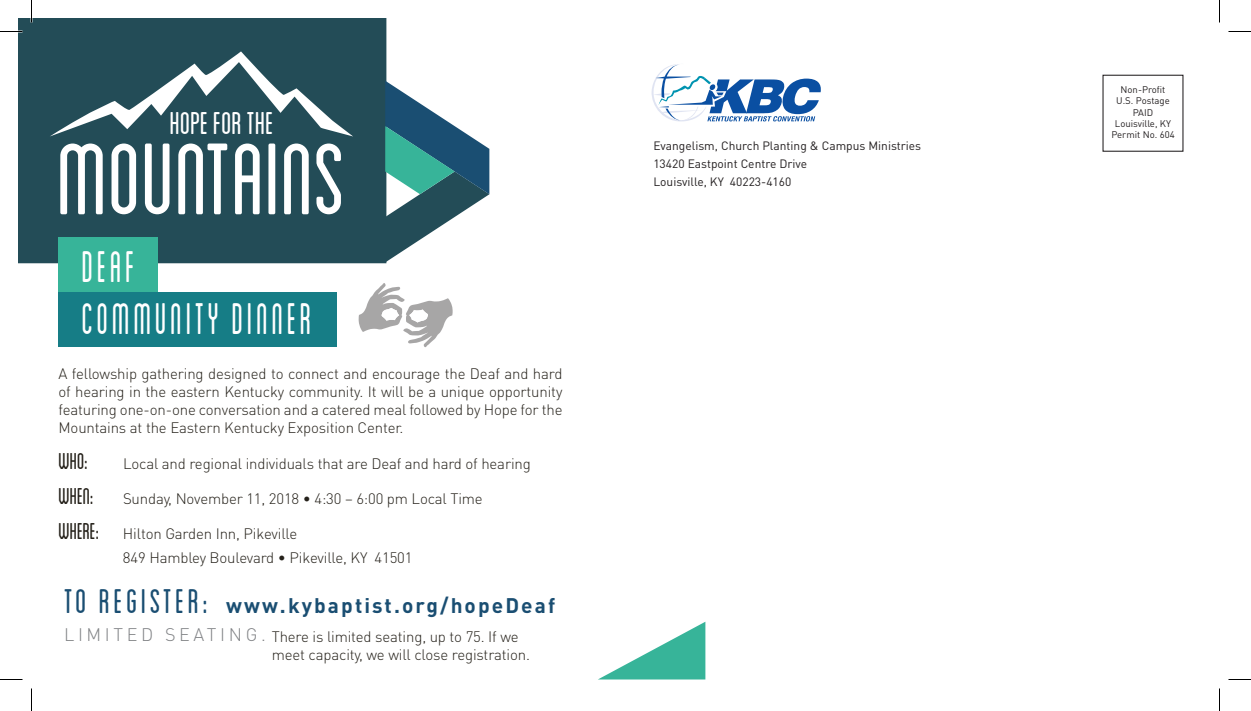
<style>
.page{position:relative;width:1251px;height:711px;background:#fff}
.page>*{position:absolute;margin:0;border:0;box-sizing:border-box;transform-origin:0 0}
.t1{font:condensed 46.35px/52.5px "Blanch";letter-spacing:.1em;color:#fff;scale:.8 1}
.t2{font:condensed 33px "Blanch";color:#fff}
.t3{font:condensed 24px "Blanch";color:#25211a}
.t4{font:700 20.85px "DIN Pro";letter-spacing:.1em;color:#1a4e72}
.t5{font:300 15px/18px "DIN Pro";letter-spacing:-.01em;color:#25211a}
.t6{font:12px/18px "DIN Pro";color:#231f20}
.t7{font:9.6px/11.4px "DIN Pro";color:#231f20;text-align:center}
.s1{font-family:"Blanch Caps";font-stretch:normal}
.s2{font-family:"Blanch";font-weight:400;font-stretch:condensed;font-size:24px}
.s3{font-family:"Blanch Caps";font-weight:400;font-size:24px}
.s4{font-family:"Blanch";font-weight:400;font-stretch:condensed;font-size:35.85px}
.s5{font-family:"Blanch Caps";font-weight:400;font-size:35.85px}
.s6{font-size:18px;color:#808285}
</style>
<div class="page">
<div style="left:1103px;top:75px;width:81px;height:77px;border:1px solid #231f20"></div>
<svg style="left:652px;top:64px;width:169px;height:58px"></svg>
<div style="left:18px;top:18px;width:369px;height:246px;background:#234c57"></div>
<svg style="left:50px;top:51px;width:303px;height:85px;background:#446770"></svg>
<svg style="left:60px;top:144px;width:43px;height:70px"></svg>
<svg style="left:112px;top:144px;width:24px;height:70px"></svg>
<svg style="left:145px;top:144px;width:25px;height:70px"></svg>
<svg style="left:178px;top:144px;width:49px;height:70px"></svg>
<svg style="left:235px;top:144px;width:25px;height:70px"></svg>
<div style="left:268px;top:144px;width:7px;height:70px;background:#fff;border-radius:2px"></div>
<svg style="left:284px;top:144px;width:25px;height:70px"></svg>
<svg style="left:316px;top:144px;width:25px;height:70px"></svg>
<div style="left:58px;top:237px;width:100px;height:55px;background:#37b499"></div>
<div style="left:58px;top:292px;width:279px;height:54px;background:#167d86"></div>
<svg style="left:598px;top:622px;width:107px;height:58px"></svg>
<svg style="left:385px;top:81px;width:104px;height:181px"></svg>
<svg style="left:359px;top:283px;width:94px;height:64px"></svg>
<svg style="left:0;top:31px;width:22px;height:1px"></svg>
<svg style="left:1228px;top:31px;width:23px;height:1px"></svg>
<svg style="left:0;top:679px;width:22px;height:1px"></svg>
<svg style="left:1228px;top:679px;width:23px;height:1px"></svg>
<svg style="left:31px;top:0;width:1px;height:22px"></svg>
<svg style="left:31px;top:688px;width:1px;height:23px"></svg>
<svg style="left:1219px;top:0;width:1px;height:22px"></svg>
<svg style="left:1219px;top:688px;width:1px;height:23px"></svg>
<h2 class="t2" style="left:170px;top:105px;width:105px">HOPE FOR THE</h2>
<h1 class="t1" style="left:82px;top:239px;width:289px">DEAF<br>COMMUNITY DINNER</h1>
<p class="t5" style="left:58px;top:364px;width:506px;text-align:justify">A fellowship gathering designed to connect and encourage the Deaf and hard of hearing in the eastern Kentucky community. It will be a unique opportunity featuring one-on-one conversation and a catered meal followed by Hope for the Mountains at the Eastern Kentucky Exposition Center.</p>
<h3 class="t3" style="left:58px;top:448px;width:31px">WHO<span class="s1">:</span></h3>
<p class="t5" style="left:123px;top:454px;width:409px">Local and regional individuals that are Deaf and hard of hearing</p>
<p class="t5" style="left:58px;top:489px;width:426px"><span class="s2">WHEN</span><span class="s3">:</span> Sunday, November 11, 2018 • 4:30 – 6:00 pm Local Time</p>
<p class="t5" style="left:123px;top:521px;width:291px;line-height:24.3px;text-indent:-64px"><span class="s2">WHERE</span><span class="s3">:</span> Hilton Garden Inn, Pikeville<br>849 Hambley Boulevard • Pikeville, KY 41501</p>
<h3 class="t4" style="left:64px;top:591px;width:493px"><span class="s4">TO REGISTER</span><span class="s5">:</span> www.kybaptist.org/hopeDeaf</h3>
<p class="t5" style="left:272px;top:627px;width:260px;text-indent:-208px"><span class="s6">L I M I T E D S E AT I N G .</span> There is limited seating, up to 75. If we meet capacity, we will close registration.</p>
<p class="t6" style="left:653px;top:136px;width:269px">Evangelism, Church Planting &amp; Campus Ministries<br>13420 Eastpoint Centre Drive<br>Louisville, KY 40223-4160</p>
<p class="t7" style="left:1111px;top:83px;width:65px">Non-Profit<br>U.S. Postage<br>PAID<br>Louisville, KY<br>Permit No. 604</p>
</div>
